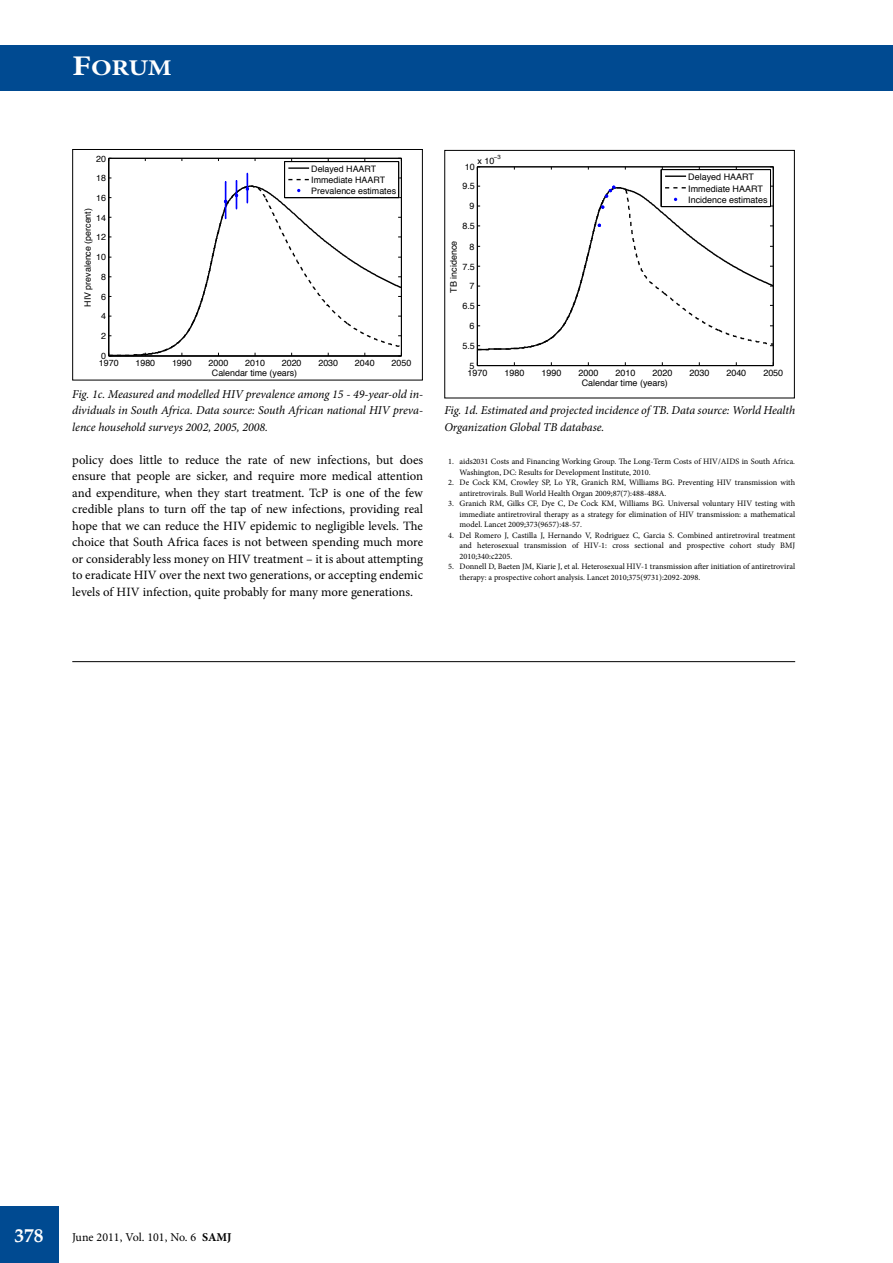
<style>
.page{position:relative;width:893px;height:1263px;background:#fff}
.page>*{position:absolute;margin:0;border:0;box-sizing:border-box;transform-origin:0 0}
.t1{font:700 22.5px "Minion Pro";color:#fff;scale:1.2 1}
.t2{font:700 19.5px "Minion Pro";color:#fff}
.t3{font:12.75px/16.5px "Minion Pro";letter-spacing:-.005em;color:#000;text-align:justify}
.t4{font:italic 12px/16.5px "Minion Pro";letter-spacing:-.005em;color:#000;text-align:justify}
.t5{font:12px "Minion Pro";color:#000}
.t6{font:9px/11.6px "Helvetica";color:#000}
.t7{font:8.85px/11.2px "Helvetica";color:#000}
.t8{font:8.25px/10.5px "Minion Pro";color:#000}
.t9{font:6px "Helvetica";color:#000}
.s1{font-size:28.5px}
.s2{font-weight:700}
</style>
<div class="page">
<div style="left:0;top:1206px;width:59px;height:57px;background:#004a91"></div>
<div style="left:0;top:45px;width:893px;height:45px;background:#004a91"></div>
<hr style="left:109px;top:158px;width:292px;height:1px;background:#000">
<hr style="left:108px;top:158px;width:1px;height:198px;background:#000">
<hr style="left:401px;top:158px;width:1px;height:198px;background:#000">
<div style="left:284px;top:161px;width:115px;height:37px;border:1px solid #fff"></div>
<hr style="left:285px;top:161px;width:114px;height:1px;background:#000">
<hr style="left:284px;top:162px;width:1px;height:36px;background:#000">
<hr style="left:398px;top:162px;width:1px;height:36px;background:#000">
<hr style="left:288px;top:167px;width:21px;height:2px;background:#000">
<svg style="left:108px;top:173px;width:294px;height:184px"></svg>
<div style="left:72px;top:149px;width:351px;height:231px;border:1px solid #000"></div>
<hr style="left:477px;top:365px;width:296px;height:1px;background:#000">
<hr style="left:477px;top:167px;width:296px;height:1px;background:#000">
<hr style="left:477px;top:167px;width:1px;height:199px;background:#000">
<hr style="left:773px;top:167px;width:1px;height:199px;background:#000">
<div style="left:661px;top:169px;width:110px;height:38px;border:1px solid #fff"></div>
<hr style="left:661px;top:169px;width:109px;height:1px;background:#000">
<hr style="left:661px;top:170px;width:1px;height:37px;background:#000">
<hr style="left:770px;top:170px;width:1px;height:37px;background:#000">
<svg style="left:665px;top:176px;width:21px;height:1px"></svg>
<svg style="left:478px;top:186px;width:295px;height:165px"></svg>
<div style="left:444px;top:150px;width:351px;height:248px;border:1px solid #000"></div>
<hr style="left:72px;top:661px;width:723px;height:1px;background:#000">
<h1 class="t1" style="left:72px;top:52px;width:84px"><span class="s1">F</span>ORUM</h1>
<p class="t7" style="left:96px;top:153px;width:11px">20</p>
<p class="t7" style="left:96px;top:173px;width:11px">18</p>
<p class="t7" style="left:96px;top:192px;width:11px">16</p>
<p class="t7" style="left:82px;top:307px;width:100px;rotate:-90deg">HIV prevalence (percent)</p>
<p class="t7" style="left:96px;top:212px;width:11px">14</p>
<p class="t7" style="left:96px;top:232px;width:11px">12</p>
<p class="t7" style="left:96px;top:252px;width:11px">10</p>
<p class="t7" style="left:101px;top:272px;width:6px">8</p>
<p class="t7" style="left:101px;top:291px;width:6px">6</p>
<p class="t7" style="left:101px;top:311px;width:6px">4</p>
<p class="t7" style="left:101px;top:331px;width:6px">2</p>
<p class="t7" style="left:311px;top:163px;width:86px">Delayed HAART<br>Immediate HAART<br>Prevalence estimates</p>
<p class="t7" style="left:101px;top:351px;width:6px">0</p>
<p class="t7" style="left:99px;top:358px;width:21px">1970</p>
<p class="t7" style="left:135px;top:358px;width:21px">1980</p>
<p class="t7" style="left:172px;top:358px;width:21px">1990</p>
<p class="t7" style="left:209px;top:358px;width:21px">2000</p>
<p class="t7" style="left:245px;top:358px;width:21px">2010</p>
<p class="t7" style="left:282px;top:358px;width:21px">2020</p>
<p class="t7" style="left:318px;top:358px;width:21px">2030</p>
<p class="t7" style="left:355px;top:358px;width:21px">2040</p>
<p class="t7" style="left:392px;top:358px;width:21px">2050</p>
<p class="t7" style="left:212px;top:368px;width:87px">Calendar time (years)</p>
<h3 class="t4" style="left:72px;top:385px;width:352px">Fig. 1c. Measured and modelled HIV prevalence among 15 - 49-year-old in&shy;dividuals in South Africa. Data source: South African national HIV preva&shy;lence household surveys 2002, 2005, 2008.</h3>
<p class="t3" style="left:72px;top:451px;width:352px">policy does little to reduce the rate of new infections, but does ensure that people are sicker, and require more medical attention and expenditure, when they start treatment. TcP is one of the few credible plans to turn off the tap of new infections, providing real hope that we can reduce the HIV epidemic to negligible levels. The choice that South Africa faces is not between spending much more or considerably less money on HIV treatment – it is about attempting to eradicate HIV over the next two generations, or accepting endemic levels of HIV infection, quite probably for many more generations.</p>
<p class="t9" style="left:494px;top:152px;width:8px">−3</p>
<p class="t6" style="left:477px;top:155px;width:18px">x 10</p>
<p class="t6" style="left:465px;top:161px;width:11px">10</p>
<p class="t6" style="left:462px;top:181px;width:14px">9.5</p>
<p class="t6" style="left:470px;top:201px;width:6px">9</p>
<p class="t6" style="left:462px;top:221px;width:14px">8.5</p>
<p class="t6" style="left:448px;top:293px;width:53px;rotate:-90deg">TB incidence</p>
<p class="t6" style="left:470px;top:241px;width:6px">8</p>
<p class="t6" style="left:462px;top:261px;width:14px">7.5</p>
<p class="t6" style="left:470px;top:281px;width:6px">7</p>
<p class="t6" style="left:462px;top:300px;width:14px">6.5</p>
<p class="t6" style="left:470px;top:320px;width:6px">6</p>
<p class="t6" style="left:462px;top:340px;width:14px">5.5</p>
<p class="t6" style="left:688px;top:171px;width:81px">Delayed HAART<br>Immediate HAART<br>Incidence estimates</p>
<p class="t6" style="left:470px;top:360px;width:6px">5</p>
<p class="t6" style="left:467px;top:367px;width:21px">1970</p>
<p class="t6" style="left:504px;top:367px;width:21px">1980</p>
<p class="t6" style="left:541px;top:367px;width:21px">1990</p>
<p class="t6" style="left:578px;top:367px;width:21px">2000</p>
<p class="t6" style="left:615px;top:367px;width:21px">2010</p>
<p class="t6" style="left:652px;top:367px;width:21px">2020</p>
<p class="t6" style="left:689px;top:367px;width:21px">2030</p>
<p class="t6" style="left:726px;top:367px;width:21px">2040</p>
<p class="t6" style="left:763px;top:367px;width:21px">2050</p>
<p class="t6" style="left:582px;top:377px;width:88px">Calendar time (years)</p>
<h3 class="t4" style="left:444px;top:402px;width:352px">Fig. 1d. Estimated and projected incidence of TB. Data source: World Health<br>Organization Global TB database.</h3>
<p class="t8" style="left:460px;top:456px;width:337px;text-indent:-11px">1. aids2031 Costs and Financing Working Group. The Long-Term Costs of HIV/AIDS in South Africa.<br>Washington, DC: Results for Development Institute, 2010.</p>
<p class="t8" style="left:460px;top:477px;width:337px;text-indent:-11px">2. De Cock KM, Crowley SP, Lo YR, Granich RM, Williams BG. Preventing HIV transmission with antiretrovirals. Bull World Health Organ 2009;87(7):488-488A.</p>
<p class="t8" style="left:460px;top:498px;width:337px;text-align:justify;text-indent:-11px">3. Granich RM, Gilks CF, Dye C, De Cock KM, Williams BG. Universal voluntary HIV testing with immediate antiretroviral therapy as a strategy for elimination of HIV transmission: a mathematical model. Lancet 2009;373(9657):48-57.</p>
<p class="t8" style="left:460px;top:530px;width:337px;text-align:justify;text-indent:-11px">4. Del Romero J, Castilla J, Hernando V, Rodriguez C, Garcia S. Combined antiretroviral treatment and heterosexual transmission of HIV-1: cross sectional and prospective cohort study BMJ 2010;340:c2205.</p>
<p class="t8" style="left:460px;top:561px;width:337px;text-indent:-11px">5. Donnell D, Baeten JM, Kiarie J, et al. Heterosexual HIV-1 transmission after initiation of antiretroviral therapy: a prospective cohort analysis. Lancet 2010;375(9731):2092-2098.</p>
<h2 class="t2" style="left:14px;top:1222px;width:31px">378</h2>
<h3 class="t5" style="left:72px;top:1229px;width:161px">June 2011, Vol. 101, No. 6 <span class="s2">SAMJ</span></h3>
</div>
